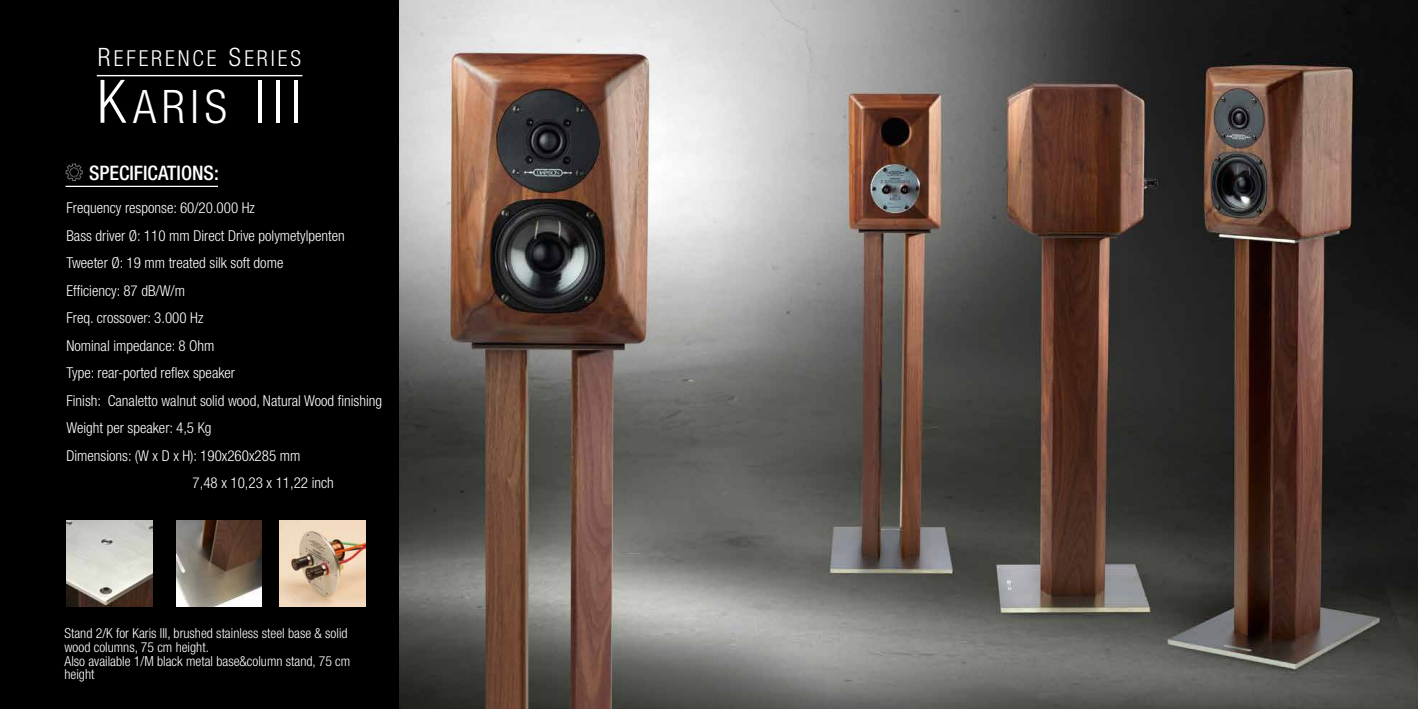
<style>
.page{position:relative;width:1418px;height:709px;background:#fff}
.page>*{position:absolute;margin:0;border:0;box-sizing:border-box;transform-origin:0 0}
.t1{font:300 condensed 60px "Helvetica Neue LT Std";color:#fff}
.t2{font:300 condensed 22px "Helvetica Neue LT Std";letter-spacing:.13em;color:#fff}
.t3{font:500 condensed 20px "Helvetica Neue";color:#fff}
.t4{font:300 condensed 15px "Helvetica Neue LT Std";color:#fff}
.t5{font:300 condensed 13.75px/13.8px "Helvetica Neue LT Std";color:#fff}
.s1{font-size:25.38px}
.s2{font-size:46.25px}
</style>
<div class="page">
<img style="left:399px;top:0;width:1018px;height:709px">
<div style="left:0;top:0;width:399px;height:709px;background:#000"></div>
<img style="left:66px;top:520px;width:86px;height:86px">
<img style="left:176px;top:520px;width:85px;height:86px">
<img style="left:279px;top:520px;width:86px;height:86px">
<img style="left:66px;top:164px;width:17px;height:17px">
<hr style="left:66px;top:186px;width:152px;height:1px;background:#fff">
<hr style="left:97px;top:75px;width:205px;height:1px;background:#fff">
<h2 class="t2" style="left:98px;top:45px;width:205px"><span class="s1">R</span>EFERENCE <span class="s1">S</span>ERIES</h2>
<h1 class="t1" style="left:97px;top:67px;width:206px">K<span class="s2">ARIS</span> III</h1>
<h3 class="t3" style="left:89px;top:160px;width:131px">SPECIFICATIONS:</h3>
<p class="t4" style="left:66px;top:199px;width:190px">Frequency response: 60/20.000 Hz</p>
<p class="t4" style="left:66px;top:227px;width:280px">Bass driver Ø: 110 mm Direct Drive polymetylpenten</p>
<p class="t4" style="left:66px;top:254px;width:218px">Tweeter Ø: 19 mm treated silk soft dome</p>
<p class="t4" style="left:66px;top:282px;width:120px">Efficiency: 87 dB/W/m</p>
<p class="t4" style="left:66px;top:309px;width:138px">Freq. crossover: 3.000 Hz</p>
<p class="t4" style="left:66px;top:337px;width:149px">Nominal impedance: 8 Ohm</p>
<p class="t4" style="left:66px;top:364px;width:170px">Type: rear-ported reflex speaker</p>
<p class="t4" style="left:66px;top:392px;width:317px">Finish: Canaletto walnut solid wood, Natural Wood finishing</p>
<p class="t4" style="left:66px;top:419px;width:147px">Weight per speaker: 4,5 Kg</p>
<p class="t4" style="left:66px;top:447px;width:235px">Dimensions: (W x D x H): 190x260x285 mm</p>
<p class="t4" style="left:192px;top:474px;width:143px">7,48 x 10,23 x 11,22 inch</p>
<p class="t5" style="left:64px;top:626px;width:287px">Stand 2/K for Karis III, brushed stainless steel base &amp; solid wood columns, 75 cm height.<br>Also available 1/M black metal base&amp;column stand, 75 cm height</p>
</div>
